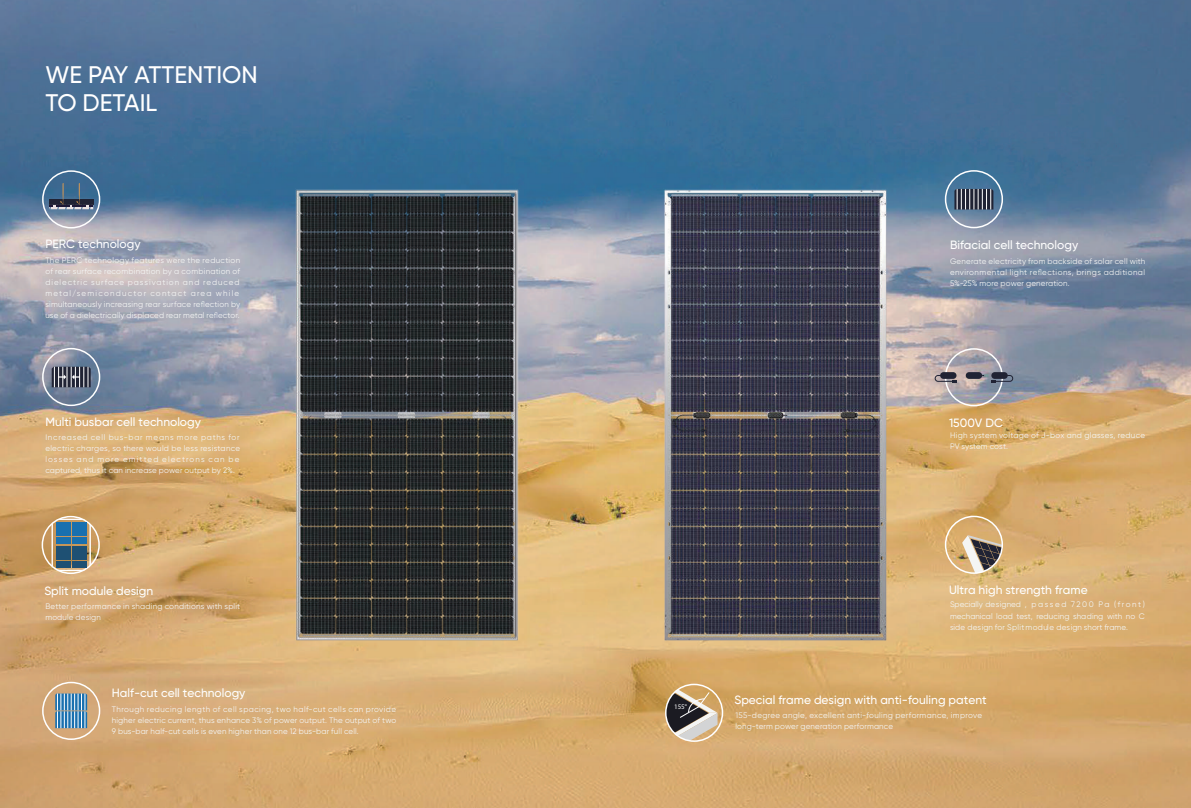
<style>
.page{position:relative;width:1191px;height:808px;background:#fff}
.page>*{position:absolute;margin:0;border:0;box-sizing:border-box;transform-origin:0 0}
.t1{font:500 24px/28px "Gilroy";color:#fff}
.t2{font:500 12px "Gilroy";color:#fff}
.t3{font:8px/11px "Gilroy";letter-spacing:.025em;color:#f4f5f4;text-align:justify}
.t4{font:7px "Myriad Pro";color:#fff}
</style>
<div class="page">
<img style="left:0;top:0;width:1191px;height:808px">
<img style="left:272px;top:172px;width:267px;height:489px">
<img style="left:640px;top:172px;width:266px;height:489px">
<div style="left:42px;top:682px;width:58px;height:58px;border:2px solid #fff;border-radius:50%"></div>
<svg style="left:55px;top:693px;width:32px;height:35px"></svg>
<div style="left:944px;top:170px;width:59px;height:58px;border:2px solid #fff;border-radius:50%"></div>
<svg style="left:954px;top:189px;width:39px;height:20px"></svg>
<div style="left:42px;top:170px;width:58px;height:58px;border:2px solid #fff;border-radius:50%"></div>
<svg style="left:49px;top:183px;width:44px;height:26px"></svg>
<div style="left:42px;top:348px;width:58px;height:58px;border:2px solid #fff;border-radius:50%"></div>
<svg style="left:52px;top:367px;width:39px;height:20px"></svg>
<div style="left:944px;top:348px;width:59px;height:58px;border:2px solid #fff;border-radius:50%"></div>
<div style="left:965px;top:372px;width:17px;height:7px;background:#202334;border-radius:3px"></div>
<div style="left:940px;top:372px;width:16px;height:7px;background:#202334;border-radius:3px"></div>
<svg style="left:934px;top:375px;width:22px;height:7px"></svg>
<div style="left:991px;top:372px;width:16px;height:7px;background:#202334;border-radius:3px"></div>
<svg style="left:991px;top:375px;width:22px;height:7px"></svg>
<svg style="left:962px;top:535px;width:40px;height:38px"></svg>
<div style="left:944px;top:516px;width:59px;height:58px;border:2px solid #fff;border-radius:50%"></div>
<div style="left:42px;top:516px;width:58px;height:58px;border:2px solid #fff;border-radius:50%"></div>
<div style="left:52px;top:519px;width:39px;height:52px;border:1px solid #fff"></div>
<div style="left:56px;top:522px;width:14px;height:6px;background:#1970af"></div>
<div style="left:72px;top:522px;width:14px;height:6px;background:#1970af"></div>
<div style="left:56px;top:530px;width:14px;height:6px;background:#1970af"></div>
<div style="left:72px;top:530px;width:14px;height:6px;background:#1970af"></div>
<div style="left:56px;top:537px;width:14px;height:6px;background:#1970af"></div>
<div style="left:72px;top:537px;width:14px;height:6px;background:#1970af"></div>
<div style="left:56px;top:546px;width:14px;height:6px;background:#1e5073"></div>
<div style="left:72px;top:546px;width:14px;height:6px;background:#1e5073"></div>
<div style="left:56px;top:554px;width:14px;height:6px;background:#1e5073"></div>
<div style="left:72px;top:554px;width:14px;height:6px;background:#1e5073"></div>
<div style="left:56px;top:561px;width:14px;height:6px;background:#1e5073"></div>
<div style="left:72px;top:561px;width:14px;height:6px;background:#1e5073"></div>
<svg style="left:665px;top:685px;width:52px;height:56px;background:#a2917a"></svg>
<div style="left:665px;top:684px;width:58px;height:58px;border:2px solid #fff;border-radius:50%"></div>
<h1 class="t1" style="left:45px;top:60px;width:214px">WE PAY ATTENTION<br>TO DETAIL</h1>
<h2 class="t2" style="left:45px;top:237px;width:97px">PERC technology</h2>
<p class="t3" style="left:45px;top:254px;width:196px;text-align:left">The PERC technology features were the reduction of rear surface recombination by a combination of dielectric surface passivation and reduced metal/semiconductor contact area while simultaneously increasing rear surface reflection by use of a dielectrically displaced rear metal reflector.</p>
<h2 class="t2" style="left:45px;top:414px;width:157px">Multi busbar cell technology</h2>
<p class="t3" style="left:45px;top:432px;width:196px">Increased cell bus-bar means more paths for electric charges, so there would be less resistance losses and more emitted electrons can be captured, thus it can increase power output by 2%.</p>
<h2 class="t2" style="left:44px;top:583px;width:110px">Split module design</h2>
<p class="t3" style="left:45px;top:601px;width:196px">Better performance in shading conditions with split module design</p>
<h2 class="t2" style="left:112px;top:686px;width:135px">Half-cut cell technology</h2>
<p class="t3" style="left:112px;top:703px;width:286px">Through reducing length of cell spacing, two half-cut cells can provide higher electric current, thus enhance 3% of power output. The output of two 9 bus-bar half-cut cells is even higher than one 12 bus-bar full cell.</p>
<h2 class="t2" style="left:950px;top:238px;width:130px">Bifacial cell technology</h2>
<p class="t3" style="left:950px;top:255px;width:197px">Generate electricity from backside of solar cell with environmental light reflections, brings additional 5%-25% more power generation.</p>
<h2 class="t2" style="left:949px;top:415px;width:55px">1500V DC</h2>
<p class="t3" style="left:950px;top:430px;width:196px">High system voltage of J-box and glasses, reduce<br>PV system cost.</p>
<p class="t4" style="left:674px;top:703px;width:14px">155°</p>
<h2 class="t2" style="left:949px;top:583px;width:140px">Ultra high strength frame</h2>
<p class="t3" style="left:950px;top:599px;width:196px;line-height:11.3px">Specially designed , passed 7200 Pa (front) mechanical load test, reducing shading with no C side design for Split module design short frame.</p>
<h2 class="t2" style="left:734px;top:693px;width:254px">Special frame design with anti-fouling patent</h2>
<p class="t3" style="left:735px;top:709px;width:248px">155-degree angle, excellent anti-fouling performance, improve long-term power generation performance</p>
</div>
